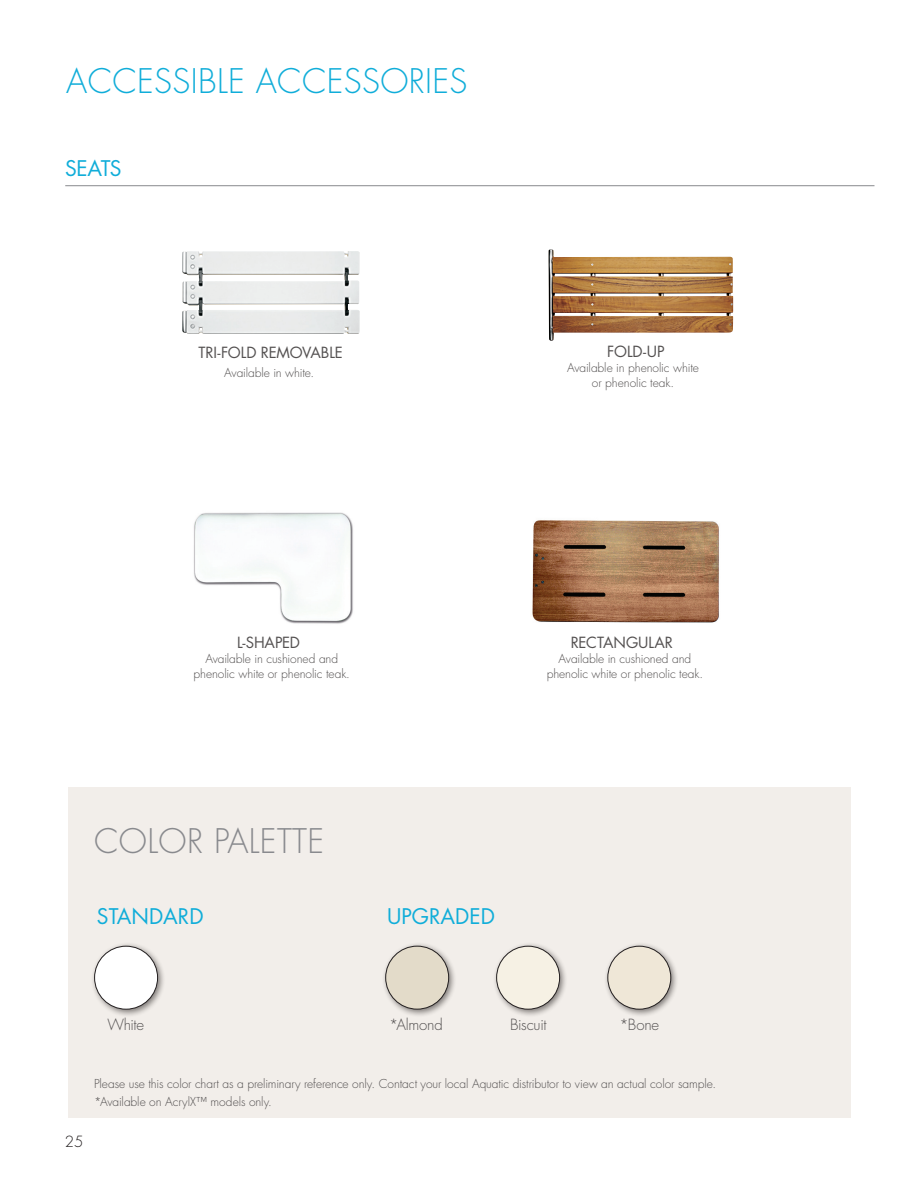
<style>
.page{position:relative;width:918px;height:1188px;background:#fff}
.page>*{position:absolute;margin:0;border:0;box-sizing:border-box;transform-origin:0 0}
.Aquatic_accessible_b{font:300 33px "Futura Std";letter-spacing:.01em;color:#10add9}
.Aquatic_accessible_b-2{font:300 33px "Futura Std";letter-spacing:.01em;color:#898a8e}
.Accessories-Buckets{font:21px "Futura Std";color:#10add9}
.Accessories_Name-Fre{font:21px "Futura Std";letter-spacing:-.025em;color:#10add9}
.Accessories_Name-Fre-2{font:15px "Futura Std";letter-spacing:-.01em;color:#545151}
.Colors{font:300 15px "Futura Std";letter-spacing:-.015em;color:#545151}
.t1{font:300 15px "Futura Std";color:#231f20}
.Accessories_Body-Fre{font:300 12px/15px "Futura Std";letter-spacing:-.005em;color:#545151;text-align:center}
.Birdseed{font:300 12px "Futura Std";letter-spacing:-.005em;color:#545151}
</style>
<div class="page">
<div style="left:68px;top:787px;width:782px;height:331px;background:#f2eeea"></div>
<img style="left:182px;top:251px;width:178px;height:83px">
<img style="left:548px;top:249px;width:185px;height:92px">
<img style="left:194px;top:512px;width:159px;height:112px">
<img style="left:532px;top:520px;width:187px;height:103px">
<div style="left:604px;top:942px;width:75px;height:76px;background:#080302;opacity:.5"></div>
<div style="left:608px;top:946px;width:63px;height:63px;background:#efe7d7;border-radius:50%"></div>
<div style="left:608px;top:946px;width:63px;height:63px;border:1px solid #231f20;border-radius:50%"></div>
<div style="left:90px;top:942px;width:76px;height:76px;background:#080302;opacity:.5"></div>
<div style="left:95px;top:946px;width:63px;height:63px;background:#fff;border-radius:50%"></div>
<div style="left:94px;top:946px;width:64px;height:63px;border:1px solid #231f20;border-radius:50%"></div>
<div style="left:492px;top:942px;width:76px;height:76px;background:#080302;opacity:.5"></div>
<div style="left:497px;top:946px;width:63px;height:63px;background:#f6f1e4;border-radius:50%"></div>
<div style="left:496px;top:946px;width:64px;height:63px;border:1px solid #231f20;border-radius:50%"></div>
<div style="left:382px;top:942px;width:75px;height:76px;background:#080302;opacity:.5"></div>
<div style="left:386px;top:946px;width:63px;height:63px;background:#e3dbc9;border-radius:50%"></div>
<div style="left:386px;top:946px;width:63px;height:63px;border:1px solid #231f20;border-radius:50%"></div>
<hr style="left:65px;top:185px;width:809px;height:1px;background:#898a8e">
<p class="Aquatic_accessible_b" style="left:66px;top:61px;width:403px">ACCESSIBLE ACCESSORIES</p>
<p class="Accessories_Name-Fre" style="left:65px;top:155px;width:58px">SEATS</p>
<p class="Accessories_Name-Fre-2" style="left:199px;top:343px;width:146px">TRI-FOLD REMOVABLE</p>
<p class="Accessories_Name-Fre-2" style="left:607px;top:342px;width:59px">FOLD-UP</p>
<p class="Accessories_Body-Fre" style="left:224px;top:365px;width:92px">Available in white.</p>
<p class="Accessories_Body-Fre" style="left:567px;top:360px;width:133px">Available in phenolic white or phenolic teak.</p>
<p class="Accessories_Name-Fre-2" style="left:237px;top:633px;width:64px">L-SHAPED</p>
<p class="Accessories_Body-Fre" style="left:194px;top:652px;width:158px">Available in cushioned and phenolic white or phenolic teak.</p>
<p class="Accessories_Name-Fre-2" style="left:571px;top:632px;width:104px">RECTANGULAR</p>
<p class="Accessories_Body-Fre" style="left:547px;top:652px;width:158px">Available in cushioned and phenolic white or phenolic teak.</p>
<p class="Aquatic_accessible_b-2" style="left:94px;top:821px;width:231px">COLOR PALETTE</p>
<p class="Accessories-Buckets" style="left:97px;top:903px;width:108px">STANDARD</p>
<p class="Accessories-Buckets" style="left:387px;top:903px;width:109px">UPGRADED</p>
<p class="Colors" style="left:389px;top:1015px;width:55px">*Almond</p>
<p class="Colors" style="left:107px;top:1015px;width:38px">White</p>
<p class="Colors" style="left:510px;top:1015px;width:38px">Biscuit</p>
<p class="Colors" style="left:620px;top:1015px;width:41px">*Bone</p>
<p class="t1" style="left:65px;top:1132px;width:20px">25</p>
<p class="Birdseed" style="left:94px;top:1077px;width:624px">Please use this color chart as a preliminary reference only. Contact your local Aquatic distributor to view an actual color sample.</p>
<p class="Birdseed" style="left:94px;top:1095px;width:179px">*Available on AcrylX™ models only.</p>
</div>
